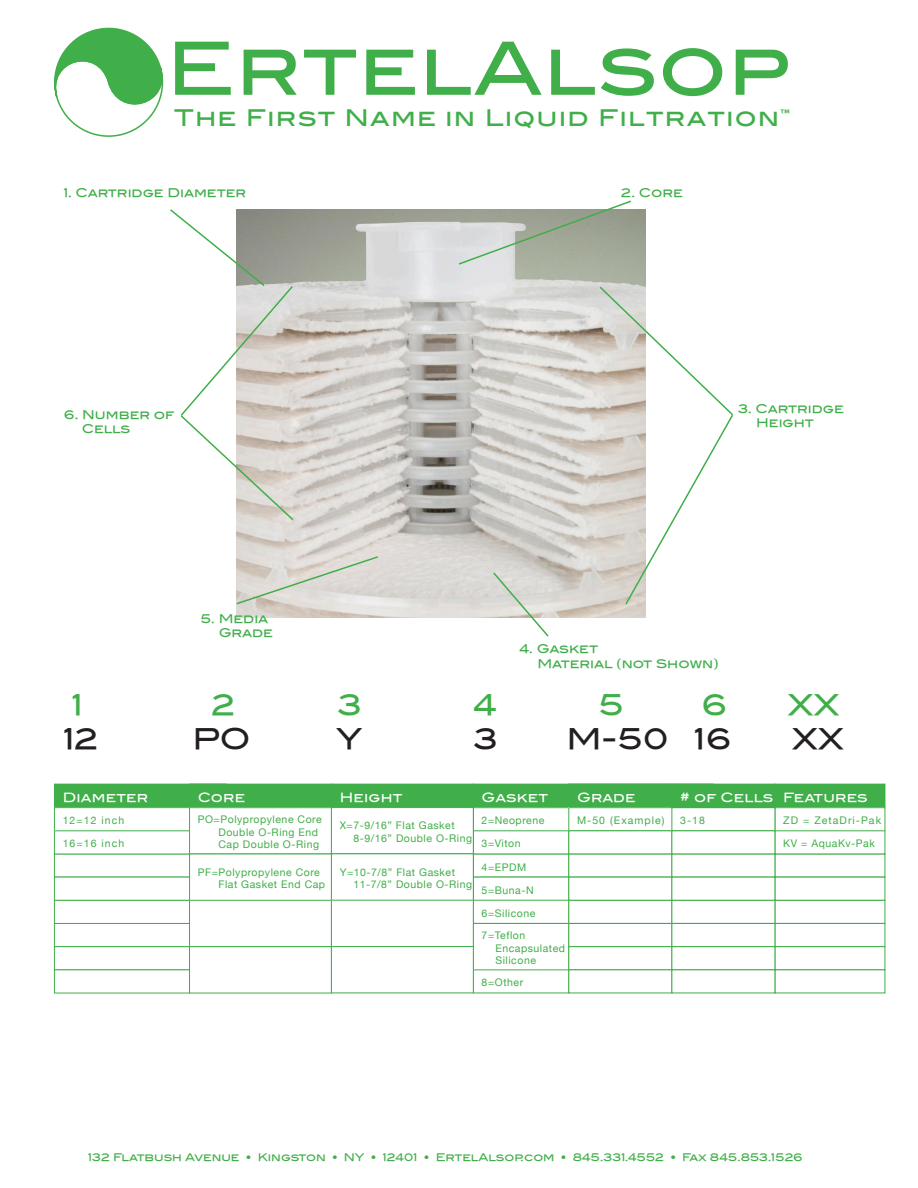
<style>
.page{position:relative;width:918px;height:1188px;background:#fff}
.page>*{position:absolute;margin:0;border:0;box-sizing:border-box;transform-origin:0 0}
.t1{font:73.35px "Blair Md ITCTT Medium";letter-spacing:.01em;color:#40ae49}
.t2{font:28.5px "Blair Md ITCTT Medium";color:#231f20}
.t3{font:28.5px "Blair Md ITCTT Medium";color:#40ae49}
.t4{font:23.1px "Blair Md ITCTT Medium";letter-spacing:.05em;color:#40ae49}
.t5{font:12.75px "Blair Md ITCTT Medium";letter-spacing:.015em;color:#fff}
.t6{font:12px/14.4px "Blair Md ITCTT Medium";color:#40ae49}
.t7{font:10.5px/12.6px "Helvetica Neue";letter-spacing:.05em;color:#40ae49}
.Bulletin{font:10.5px "Blair Md ITCTT Medium";color:#40ae49}
.t8{font:10.5px "Helvetica Neue";letter-spacing:.1em;color:#40ae49}
</style>
<div class="page">
<img style="left:236px;top:209px;width:409px;height:409px">
<div style="left:54px;top:784px;width:172px;height:23px;background:#40ae49"></div>
<div style="left:190px;top:784px;width:141px;height:23px;background:#40ae49"></div>
<div style="left:331px;top:784px;width:142px;height:23px;background:#40ae49"></div>
<div style="left:473px;top:784px;width:240px;height:23px;background:#40ae49"></div>
<div style="left:775px;top:784px;width:110px;height:23px;background:#40ae49"></div>
<div style="left:54px;top:807px;width:136px;height:24px;border:1px solid #40ae49"></div>
<div style="left:54px;top:923px;width:136px;height:24px;background:#fff;border:1px solid #40ae49"></div>
<div style="left:54px;top:853px;width:136px;height:25px;background:#fff;border:1px solid #40ae49"></div>
<div style="left:54px;top:830px;width:136px;height:24px;border:1px solid #40ae49"></div>
<div style="left:54px;top:946px;width:136px;height:24px;background:#fff;border:1px solid #40ae49"></div>
<div style="left:54px;top:877px;width:136px;height:24px;background:#fff;border:1px solid #40ae49"></div>
<div style="left:54px;top:969px;width:136px;height:24px;background:#fff;border:1px solid #40ae49"></div>
<div style="left:473px;top:807px;width:96px;height:24px;border:1px solid #40ae49"></div>
<div style="left:473px;top:923px;width:96px;height:47px;border:1px solid #40ae49"></div>
<div style="left:473px;top:854px;width:96px;height:24px;border:1px solid #40ae49"></div>
<div style="left:473px;top:830px;width:96px;height:24px;border:1px solid #40ae49"></div>
<div style="left:473px;top:877px;width:96px;height:24px;border:1px solid #40ae49"></div>
<div style="left:189px;top:807px;width:143px;height:47px;border:1px solid #40ae49"></div>
<div style="left:189px;top:900px;width:143px;height:47px;background:#fff"></div>
<div style="left:189px;top:854px;width:143px;height:47px;border:1px solid #40ae49"></div>
<div style="left:189px;top:946px;width:143px;height:47px;background:#fff;border:1px solid #40ae49"></div>
<div style="left:331px;top:807px;width:143px;height:47px;border:1px solid #40ae49"></div>
<div style="left:331px;top:900px;width:143px;height:47px;background:#fff;border:1px solid #40ae49"></div>
<div style="left:331px;top:853px;width:143px;height:48px;border:1px solid #40ae49"></div>
<div style="left:331px;top:946px;width:143px;height:47px;background:#fff;border:1px solid #40ae49"></div>
<div style="left:568px;top:807px;width:104px;height:24px;border:1px solid #40ae49"></div>
<div style="left:568px;top:923px;width:104px;height:24px;background:#fff;border:1px solid #40ae49"></div>
<div style="left:568px;top:854px;width:104px;height:24px;background:#fff;border:1px solid #40ae49"></div>
<div style="left:568px;top:830px;width:104px;height:24px;background:#fff;border:1px solid #40ae49"></div>
<div style="left:568px;top:946px;width:104px;height:24px;background:#fff;border:1px solid #40ae49"></div>
<div style="left:568px;top:877px;width:104px;height:24px;background:#fff;border:1px solid #40ae49"></div>
<div style="left:568px;top:969px;width:104px;height:24px;background:#fff;border:1px solid #40ae49"></div>
<div style="left:775px;top:807px;width:110px;height:24px;border:1px solid #40ae49"></div>
<div style="left:775px;top:923px;width:110px;height:24px;background:#fff;border:1px solid #40ae49"></div>
<div style="left:775px;top:854px;width:110px;height:24px;background:#fff;border:1px solid #40ae49"></div>
<div style="left:775px;top:830px;width:110px;height:24px;border:1px solid #40ae49"></div>
<div style="left:775px;top:946px;width:110px;height:24px;background:#fff;border:1px solid #40ae49"></div>
<div style="left:775px;top:877px;width:110px;height:24px;background:#fff;border:1px solid #40ae49"></div>
<div style="left:775px;top:969px;width:110px;height:24px;background:#fff;border:1px solid #40ae49"></div>
<div style="left:671px;top:923px;width:104px;height:24px;background:#fff;border:1px solid #40ae49"></div>
<div style="left:671px;top:854px;width:104px;height:24px;background:#fff;border:1px solid #40ae49"></div>
<div style="left:671px;top:830px;width:104px;height:24px;background:#fff;border:1px solid #40ae49"></div>
<div style="left:671px;top:946px;width:104px;height:24px;background:#fff;border:1px solid #40ae49"></div>
<div style="left:671px;top:877px;width:104px;height:24px;background:#fff;border:1px solid #40ae49"></div>
<div style="left:671px;top:969px;width:104px;height:24px;background:#fff;border:1px solid #40ae49"></div>
<div style="left:672px;top:784px;width:103px;height:23px;background:#40ae49"></div>
<div style="left:671px;top:784px;width:104px;height:24px;border:1px solid #40ae49"></div>
<svg style="left:492px;top:571px;width:58px;height:66px"></svg>
<svg style="left:598px;top:285px;width:135px;height:321px"></svg>
<svg style="left:457px;top:200px;width:176px;height:66px;background:#b7bdb1"></svg>
<svg style="left:170px;top:209px;width:125px;height:313px"></svg>
<svg style="left:236px;top:555px;width:144px;height:51px;background:#d9d7d0"></svg>
<svg style="left:54px;top:28px;width:110px;height:109px"></svg>
<p class="t1" style="left:166px;top:9px;width:625px">ErtelAlsop</p>
<p class="t4" style="left:174px;top:99px;width:617px">The First Name in Liquid Filtration™</p>
<p class="t6" style="left:64px;top:185px;width:184px">1. Cartridge Diameter</p>
<p class="t6" style="left:621px;top:185px;width:63px">2. Core</p>
<p class="t6" style="left:82px;top:407px;width:94px;text-indent:-18px">6. Number of<br>Cells</p>
<p class="t6" style="left:201px;top:611px;width:69px">5. Media</p>
<p class="t6" style="left:219px;top:625px;width:56px">Grade</p>
<p class="t6" style="left:756px;top:401px;width:89px;text-indent:-18px">3. Cartridge<br>Height</p>
<p class="t6" style="left:537px;top:642px;width:183px;text-indent:-18px">4. Gasket<br>Material (not Shown)</p>
<p class="t3" style="left:72px;top:688px;width:12px">1</p>
<p class="t3" style="left:211px;top:688px;width:25px">2</p>
<p class="t3" style="left:338px;top:688px;width:26px">3</p>
<p class="t3" style="left:474px;top:688px;width:25px">4</p>
<p class="t3" style="left:599px;top:688px;width:27px">5</p>
<p class="t3" style="left:701px;top:688px;width:28px">6</p>
<p class="t3" style="left:787px;top:688px;width:54px">XX</p>
<p class="t2" style="left:64px;top:722px;width:36px">12</p>
<p class="t2" style="left:192px;top:722px;width:60px">PO</p>
<p class="t2" style="left:336px;top:722px;width:28px">Y</p>
<p class="t2" style="left:474px;top:722px;width:26px">3</p>
<p class="t2" style="left:567px;top:722px;width:167px">M-50 16</p>
<p class="t2" style="left:792px;top:722px;width:54px">XX</p>
<p class="t5" style="left:63px;top:790px;width:87px">Diameter</p>
<p class="t5" style="left:198px;top:790px;width:49px">Core</p>
<p class="t5" style="left:340px;top:790px;width:64px">Height</p>
<p class="t5" style="left:482px;top:790px;width:68px">Gasket</p>
<p class="t5" style="left:577px;top:790px;width:60px">Grade</p>
<p class="t5" style="left:783px;top:790px;width:86px">Features</p>
<p class="t7" style="left:63px;top:815px;width:63px">12=12 inch</p>
<p class="t7" style="left:63px;top:838px;width:63px">16=16 inch</p>
<p class="t5" style="left:680px;top:790px;width:95px"># of Cells</p>
<p class="t7" style="left:218px;top:814px;width:105px;text-indent:-21px">PO=Polypropylene Core<br>Double O-Ring End<br>Cap Double O-Ring</p>
<p class="t7" style="left:218px;top:866px;width:108px;text-indent:-21px">PF=Polypropylene Core<br>Flat Gasket End Cap</p>
<p class="t8" style="left:577px;top:813px;width:89px">M-50 (Example)</p>
<p class="t8" style="left:783px;top:813px;width:99px">ZD = ZetaDri-Pak</p>
<p class="t7" style="left:783px;top:838px;width:93px">KV = AquaKv-Pak</p>
<p class="t7" style="left:680px;top:815px;width:26px">3-18</p>
<p class="t7" style="left:482px;top:815px;width:64px">2=Neoprene</p>
<p class="t7" style="left:353px;top:820px;width:120px;text-indent:-14px">X=7-9/16” Flat Gasket<br>8-9/16” Double O-Ring</p>
<p class="t7" style="left:353px;top:866px;width:120px;text-indent:-14px">Y=10-7/8” Flat Gasket<br>11-7/8” Double O-Ring</p>
<p class="t7" style="left:482px;top:838px;width:41px">3=Viton</p>
<p class="t7" style="left:482px;top:884px;width:53px">5=Buna-N</p>
<p class="t7" style="left:482px;top:861px;width:46px">4=EPDM</p>
<p class="t7" style="left:482px;top:907px;width:55px">6=Silicone</p>
<p class="t7" style="left:495px;top:930px;width:71px;text-indent:-14px">7=Teflon<br>Encapsulated</p>
<p class="t7" style="left:495px;top:955px;width:42px">Silicone</p>
<p class="t7" style="left:482px;top:977px;width:43px">8=Other</p>
<p class="Bulletin" style="left:88px;top:1151px;width:716px">132 Flatbush Avenue • Kingston • NY • 12401 • ErtelAlsop.com • 845.331.4552 • Fax 845.853.1526</p>
</div>
